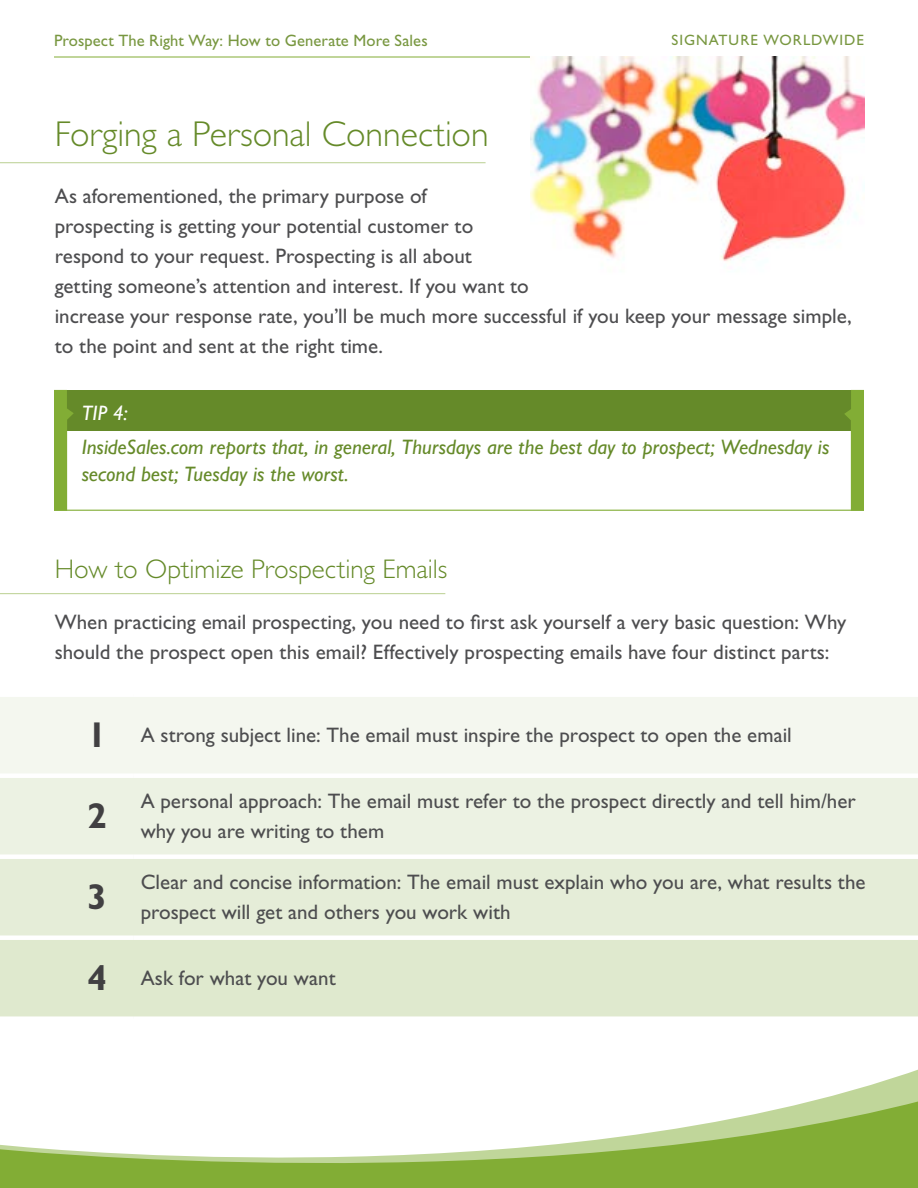
<style>
.page{position:relative;width:918px;height:1188px;background:#fff}
.page>*{position:absolute;margin:0;border:0;box-sizing:border-box;transform-origin:0 0}
.t1{font:300 36px "Gill Sans Std";color:#658a29}
.t2{font:700 36px "Gill Sans Std";color:#414042}
.t3{font:300 27px "Gill Sans Std";color:#658a29}
.t4{font:21px/30px "Gill Sans Std";color:#4d4d4f}
.t5{font:italic 21px/27px "Gill Sans Std";color:#658a29}
.t6{font:italic 21px "Gill Sans Std";color:#fff}
.t7{font:16.5px "Gill Sans Std";letter-spacing:.005em;color:#789740}
.t8{font:15px "Gill Sans Std";letter-spacing:.065em;color:#789740}
.s1{font-weight:700;font-size:36px;color:#414042}
</style>
<div class="page">
<svg style="left:816px;top:1069px;width:102px;height:31px"></svg>
<svg style="left:0;top:1100px;width:918px;height:88px"></svg>
<hr style="left:54px;top:57px;width:810px;height:1px;background:#82ad35">
<div style="left:54px;top:390px;width:810px;height:40px;background:#658a29"></div>
<svg style="left:54px;top:390px;width:20px;height:120px"></svg>
<hr style="left:54px;top:510px;width:810px;height:1px;background:#82ad35">
<svg style="left:844px;top:390px;width:20px;height:121px"></svg>
<img style="left:530px;top:57px;width:335px;height:204px">
<div style="left:0;top:697px;width:918px;height:76px;background:#f4f7ef"></div>
<div style="left:0;top:778px;width:918px;height:76px;background:#ecf2e3"></div>
<div style="left:0;top:859px;width:918px;height:76px;background:#e5edd8"></div>
<div style="left:0;top:940px;width:918px;height:76px;background:#dfe9ce"></div>
<hr style="left:0;top:162px;width:486px;height:1px;background:#bad091">
<hr style="left:0;top:593px;width:445px;height:1px;background:#bad091">
<p class="t7" style="left:54px;top:31px;width:375px">Prospect The Right Way: How to Generate More Sales</p>
<p class="t8" style="left:671px;top:31px;width:194px">SIGNATURE WORLDWIDE</p>
<h1 class="t1" style="left:55px;top:114px;width:435px">Forging a Personal Connection</h1>
<p class="t4" style="left:55px;top:181px;width:799px">As aforementioned, the primary purpose of<br>prospecting is getting your potential customer to<br>respond to your request. Prospecting is all about<br>getting someone’s attention and interest. If you want to<br>increase your response rate, you’ll be much more successful if you keep your message simple, to the point and sent at the right time.</p>
<p class="t6" style="left:82px;top:401px;width:47px">TIP 4:</p>
<p class="t5" style="left:82px;top:434px;width:749px">InsideSales.com reports that, in general, Thursdays are the best day to prospect; Wednesday is second best; Tuesday is the worst.</p>
<p class="t3" style="left:55px;top:554px;width:394px">How to Optimize Prospecting Emails</p>
<p class="t4" style="left:55px;top:607px;width:793px">When practicing email prospecting, you need to first ask yourself a very basic question: Why should the prospect open this email? Effectively prospecting emails have four distinct parts:</p>
<p class="t4" style="left:87px;top:720px;width:706px"><span class="s1">1</span> A strong subject line: The email must inspire the prospect to open the email</p>
<h1 class="t2" style="left:87px;top:795px;width:21px">2</h1>
<p class="t4" style="left:141px;top:786px;width:717px">A personal approach: The email must refer to the prospect directly and tell him/her why you are writing to them</p>
<h1 class="t2" style="left:87px;top:876px;width:21px">3</h1>
<p class="t4" style="left:141px;top:867px;width:726px">Clear and concise information: The email must explain who you are, what results the prospect will get and others you work with</p>
<p class="t4" style="left:87px;top:963px;width:250px"><span class="s1">4</span> Ask for what you want</p>
</div>
